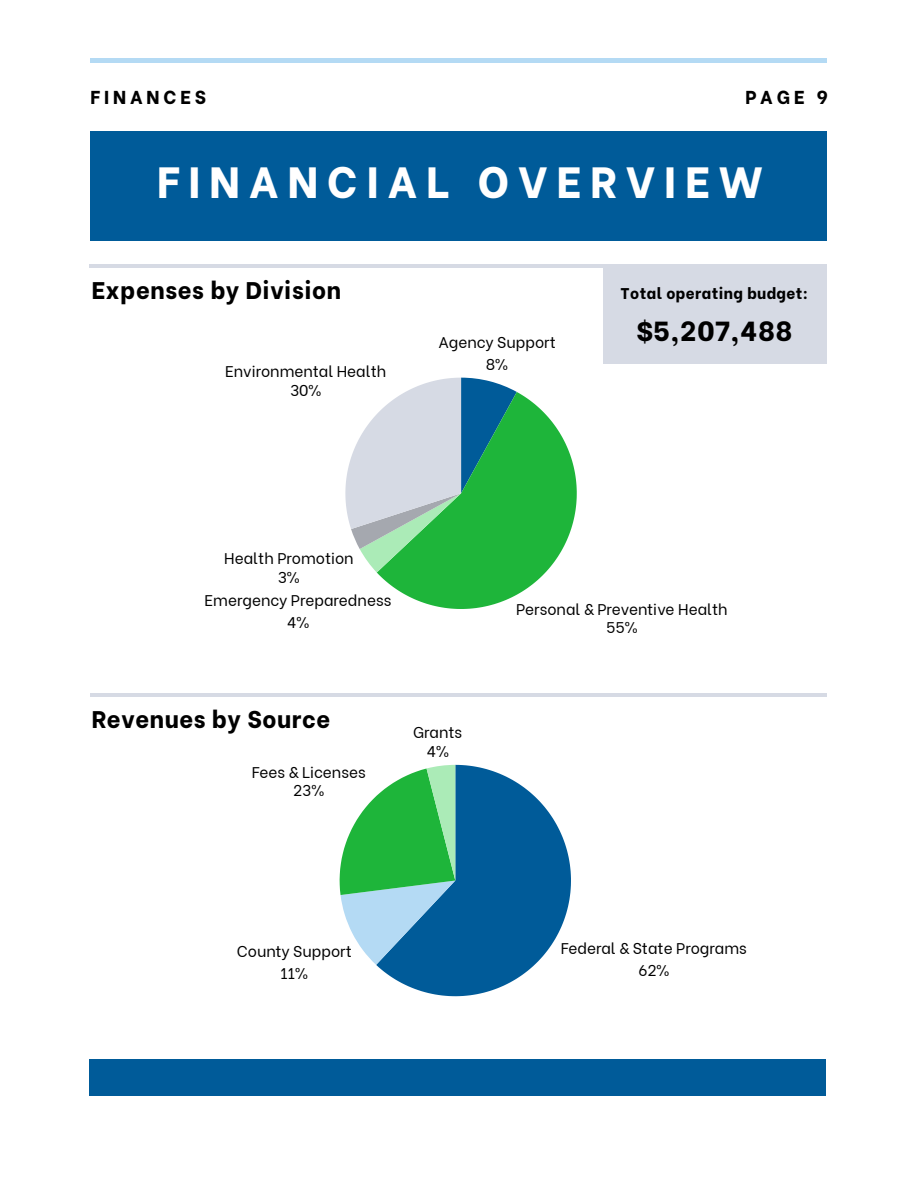
<style>
.page{position:relative;width:918px;height:1188px;background:#fff}
.page>*{position:absolute;margin:0;border:0;box-sizing:border-box;transform-origin:0 0}
.t1{font:800 43.65px "Be Vietnam";letter-spacing:.21em;color:#fff}
.t2{font:800 27.45px "Be Vietnam";letter-spacing:.025em;color:#000}
.t3{font:800 24px "Be Vietnam";letter-spacing:.025em;color:#000}
.t4{font:800 18.75px "Be Vietnam";letter-spacing:.21em;color:#000}
.t5{font:15.45px/18.6px "Be Vietnam";color:#000;text-align:center}
.t6{font:800 15.45px "Be Vietnam";letter-spacing:.025em;color:#000}
</style>
<div class="page">
<hr style="left:91px;top:59px;width:736px;height:3px;background:#b4daf4">
<div style="left:91px;top:131px;width:736px;height:110px;background:#005b99"></div>
<svg style="left:345px;top:378px;width:232px;height:231px"></svg>
<svg style="left:376px;top:765px;width:195px;height:231px;fill:#005b99"></svg>
<svg style="left:340px;top:765px;width:115px;height:200px"></svg>
<div style="left:603px;top:264px;width:223px;height:100px;background:#d6dae4"></div>
<hr style="left:89px;top:264px;width:737px;height:4px;background:#d6dae4">
<hr style="left:91px;top:693px;width:736px;height:4px;background:#d6dae4">
<div style="left:90px;top:1059px;width:736px;height:37px;background:#005b99"></div>
<p class="t4" style="left:91px;top:81px;width:117px">FINANCES</p>
<h3 class="t4" style="left:745px;top:81px;width:84px">PAGE 9</h3>
<h3 class="t1" style="left:157px;top:146px;width:607px">FINANCIAL OVERVIEW</h3>
<h1 class="t3" style="left:92px;top:270px;width:251px">Expenses by Division</h1>
<p class="t5" style="left:225px;top:360px;width:163px">Environmental Health<br>30%</p>
<p class="t5" style="left:439px;top:330px;width:119px;line-height:21.8px">Agency Support<br>8%</p>
<p class="t6" style="left:621px;top:281px;width:189px">Total operating budget:</p>
<p class="t2" style="left:636px;top:308px;width:157px">$5,207,488</p>
<p class="t5" style="left:224px;top:548px;width:131px">Health Promotion<br>3%</p>
<p class="t5" style="left:204px;top:588px;width:189px;line-height:21.8px">Emergency Preparedness<br>4%</p>
<p class="t3" style="left:92px;top:699px;width:240px">Revenues by Source</p>
<p class="t5" style="left:252px;top:761px;width:116px">Fees &amp; Licenses<br>23%</p>
<p class="t5" style="left:413px;top:722px;width:50px">Grants<br>4%</p>
<p class="t5" style="left:516px;top:598px;width:213px">Personal &amp; Preventive Health<br>55%</p>
<p class="t5" style="left:237px;top:939px;width:116px;line-height:21.8px">County Support<br>11%</p>
<p class="t5" style="left:561px;top:936px;width:188px;line-height:21.8px">Federal &amp; State Programs<br>62%</p>
</div>
